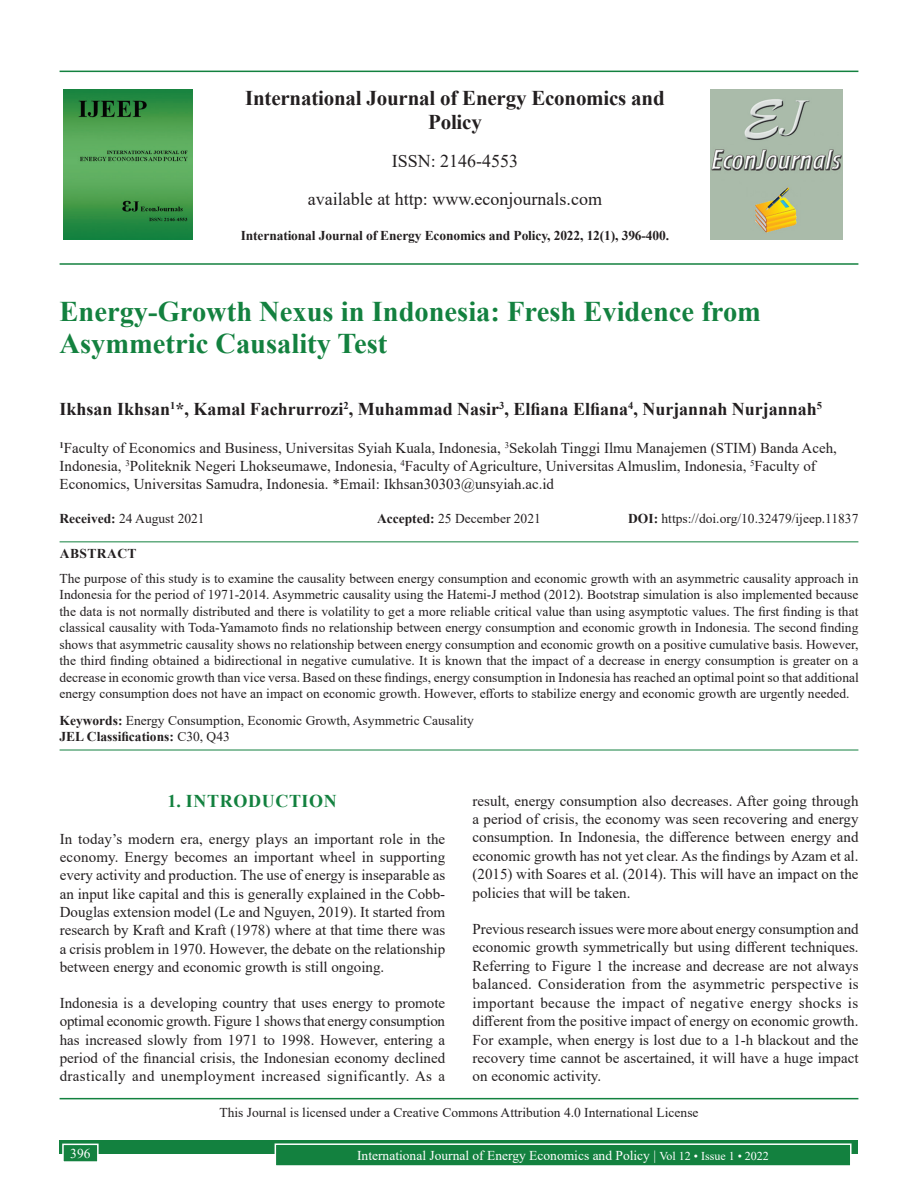
<style>
.page{position:relative;width:918px;height:1188px;background:#fff}
.page>*{position:absolute;margin:0;border:0;box-sizing:border-box;transform-origin:0 0}
.AT{font:700 28.5px/31.5px "Times New Roman";color:#13813f}
.JN{font:700 21px/24px "Times New Roman";letter-spacing:-.01em;color:#231f20;text-align:center}
.AU{font:700 18px "Times New Roman";color:#231f20}
.ISSN{font:18px "Times New Roman";color:#231f20}
.t1{font:700 18px "Times New Roman";letter-spacing:.035em;color:#13813f}
.TX{font:15px/18.5px "Times New Roman";color:#231f20;text-align:justify}
.AFF{font:15px/18px "Times New Roman";color:#231f20}
.ABS{font:13.5px/16.5px "Times New Roman";color:#231f20;text-align:justify}
.KWD{font:13.5px/16.2px "Times New Roman";color:#231f20}
.HIS{font:13.5px "Times New Roman";color:#231f20}
.CCA{font:13.5px "Times New Roman";color:#231f20}
.Folio{font:13.5px "Times New Roman";color:#fff}
.JD{font:700 13.5px "Times New Roman";letter-spacing:-.01em;color:#231f20}
.ABSH{font:700 13.5px "Times New Roman";letter-spacing:.035em;color:#231f20}
.s1{font-weight:700}
.s2{font-size:12px}
</style>
<div class="page">
<hr style="left:60px;top:71px;width:798px;height:1px;background:#13813f">
<hr style="left:60px;top:263px;width:798px;height:2px;background:#13813f">
<img style="left:64px;top:89px;width:129px;height:151px">
<img style="left:711px;top:89px;width:132px;height:150px">
<div style="left:60px;top:1140px;width:798px;height:13px;background:#13813f"></div>
<div style="left:275px;top:1144px;width:576px;height:22px;background:#13813f"></div>
<div style="left:275px;top:1143px;width:577px;height:24px;border:2px solid #fff"></div>
<div style="left:63px;top:1144px;width:35px;height:18px;background:#13813f"></div>
<div style="left:62px;top:1144px;width:37px;height:19px;border:2px solid #fff"></div>
<hr style="left:60px;top:541px;width:798px;height:1px;background:#13813f">
<hr style="left:60px;top:750px;width:798px;height:1px;background:#13813f">
<hr style="left:60px;top:1098px;width:798px;height:1px;background:#13813f">
<p class="JN" style="left:245px;top:85px;width:421px">International Journal of Energy Economics and<br>Policy</p>
<p class="ISSN" style="left:392px;top:148px;width:128px">ISSN: 2146-4553</p>
<p class="ISSN" style="left:308px;top:186px;width:296px">available at http: www.econjournals.com</p>
<p class="JD" style="left:241px;top:226px;width:430px">International Journal of Energy Economics and Policy, 2022, 12(1), 396-400.</p>
<p class="AT" style="left:60px;top:295px;width:703px">Energy-Growth Nexus in Indonesia: Fresh Evidence from<br>Asymmetric Causality Test</p>
<p class="AU" style="left:60px;top:396px;width:764px">Ikhsan Ikhsan<sup>1</sup>*, Kamal Fachrurrozi<sup>2</sup>, Muhammad Nasir<sup>3</sup>, Elfiana Elfiana<sup>4</sup>, Nurjannah Nurjannah<sup>5</sup></p>
<p class="AFF" style="left:60px;top:438px;width:779px"><sup>1</sup>Faculty of Economics and Business, Universitas Syiah Kuala, Indonesia, <sup>3</sup>Sekolah Tinggi Ilmu Manajemen (STIM) Banda Aceh,<br>Indonesia, <sup>3</sup>Politeknik Negeri Lhokseumawe, Indonesia, <sup>4</sup>Faculty of Agriculture, Universitas Almuslim, Indonesia, <sup>5</sup>Faculty of<br>Economics, Universitas Samudra, Indonesia. *Email: Ikhsan30303@unsyiah.ac.id</p>
<p class="HIS" style="left:60px;top:509px;width:147px"><span class="s1">Received:</span> 24 August 2021</p>
<p class="HIS" style="left:377px;top:509px;width:165px"><span class="s1">Accepted:</span> 25 December 2021</p>
<p class="HIS" style="left:628px;top:509px;width:232px"><span class="s1">DOI:</span> https://doi.org/10.32479/ijeep.11837</p>
<p class="ABSH" style="left:60px;top:543px;width:78px">ABSTRACT</p>
<p class="ABS" style="left:60px;top:570px;width:801px">The purpose of this study is to examine the causality between energy consumption and economic growth with an asymmetric causality approach in Indonesia for the period of 1971-2014. Asymmetric causality using the Hatemi-J method (2012). Bootstrap simulation is also implemented because the data is not normally distributed and there is volatility to get a more reliable critical value than using asymptotic values. The first finding is that classical causality with Toda-Yamamoto finds no relationship between energy consumption and economic growth in Indonesia. The second finding shows that asymmetric causality shows no relationship between energy consumption and economic growth on a positive cumulative basis. However, the third finding obtained a bidirectional in negative cumulative. It is known that the impact of a decrease in energy consumption is greater on a decrease in economic growth than vice versa. Based on these findings, energy consumption in Indonesia has reached an optimal point so that additional energy consumption does not have an impact on economic growth. However, efforts to stabilize energy and economic growth are urgently needed.</p>
<p class="KWD" style="left:60px;top:712px;width:416px"><span class="s1">Keywords:</span> Energy Consumption, Economic Growth, Asymmetric Causality<br><span class="s1">JEL Classifications:</span> C30, Q43</p>
<p class="TX" style="left:473px;top:791px;width:387px">result, energy consumption also decreases. After going through a period of crisis, the economy was seen recovering and energy consumption. In Indonesia, the difference between energy and economic growth has not yet clear. As the findings by Azam et al. (2015) with Soares et al. (2014). This will have an impact on the policies that will be taken.</p>
<p class="TX" style="left:473px;top:919px;width:388px">Previous research issues were more about energy consumption and economic growth symmetrically but using different techniques.<br>Referring to Figure 1 the increase and decrease are not always balanced. Consideration from the asymmetric perspective is important because the impact of negative energy shocks is different from the positive impact of energy on economic growth.<br>For example, when energy is lost due to a 1-h blackout and the recovery time cannot be ascertained, it will have a huge impact on economic activity.</p>
<p class="CCA" style="left:219px;top:1103px;width:481px">This Journal is licensed under a Creative Commons Attribution 4.0 International License</p>
<h1 class="t1" style="left:168px;top:788px;width:171px">1. INTRODUCTION</h1>
<p class="TX" style="left:60px;top:829px;width:387px">In today’s modern era, energy plays an important role in the economy. Energy becomes an important wheel in supporting every activity and production. The use of energy is inseparable as an input like capital and this is generally explained in the Cobb-Douglas extension model (Le and Nguyen, 2019). It started from research by Kraft and Kraft (1978) where at that time there was a crisis problem in 1970. However, the debate on the relationship between energy and economic growth is still ongoing.</p>
<p class="TX" style="left:60px;top:994px;width:387px">Indonesia is a developing country that uses energy to promote optimal economic growth. Figure 1 shows that energy consumption has increased slowly from 1971 to 1998. However, entering a period of the financial crisis, the Indonesian economy declined drastically and unemployment increased significantly. As a</p>
<p class="Folio" style="left:70px;top:1144px;width:22px">396</p>
<p class="Folio" style="left:357px;top:1146px;width:413px">International Journal of Energy Economics and Policy | <span class="s2">Vol 12 • Issue 1 • 2022</span></p>
</div>
